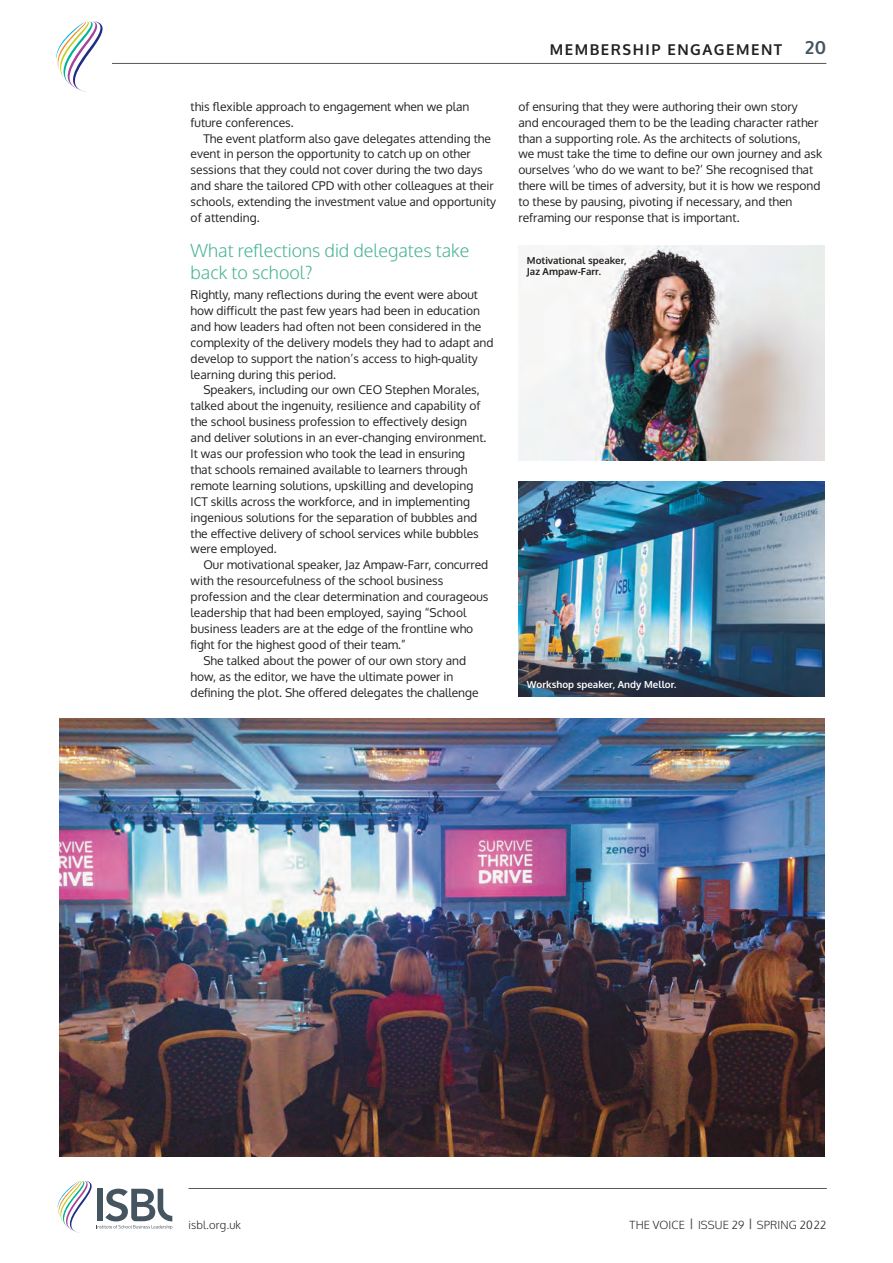
<style>
.page{position:relative;width:893px;height:1263px;background:#fff}
.page>*{position:absolute;margin:0;border:0;box-sizing:border-box;transform-origin:0 0}
.SUB_HEAD{font:300 18px/22px "Oxygen";color:#4ab396}
.t1{font:700 18px "Oxygen";color:#45555f}
.t2{font:700 15px "Oxygen";letter-spacing:.1em;color:#231f20}
.BODY_COPY_INDENT{font:12px/15.9px "Oxygen";color:#231f20}
.BODY_COPY{font:12px/15.9px "Oxygen";color:#231f20}
.t3{font:300 11.25px "Oxygen";letter-spacing:.01em;color:#231f20}
.CONTRIBUTOR{font:700 9.75px/11.9px "Oxygen";color:#231f20}
.CONTRIBUTOR-2{font:700 9.75px "Oxygen";color:#fff}
.s1{font-weight:700;color:#57585a}
</style>
<div class="page">
<img style="left:60px;top:718px;width:765px;height:439px">
<img style="left:518px;top:482px;width:307px;height:215px">
<img style="left:518px;top:245px;width:307px;height:216px">
<hr style="left:112px;top:63px;width:714px;height:1px;background:#57585a">
<hr style="left:188px;top:1188px;width:639px;height:1px;background:#57585a">
<svg style="left:58px;top:1181px;width:114px;height:52px"></svg>
<svg style="left:56px;top:21px;width:47px;height:71px"></svg>
<p class="BODY_COPY_INDENT" style="left:191px;top:98px;width:280px">this flexible approach to engagement when we plan future conferences.</p>
<p class="BODY_COPY_INDENT" style="left:191px;top:130px;width:307px;text-indent:13px">The event platform also gave delegates attending the event in person the opportunity to catch up on other sessions that they could not cover during the two days and share the tailored CPD with other colleagues at their schools, extending the investment value and opportunity of attending.</p>
<p class="SUB_HEAD" style="left:191px;top:240px;width:280px">What reflections did delegates take back to school?</p>
<p class="BODY_COPY" style="left:191px;top:287px;width:304px">Rightly, many reflections during the event were about how difficult the past few years had been in education and how leaders had often not been considered in the complexity of the delivery models they had to adapt and develop to support the nation’s access to high-quality learning during this period.</p>
<p class="BODY_COPY_INDENT" style="left:191px;top:382px;width:297px;text-indent:13px">Speakers, including our own CEO Stephen Morales, talked about the ingenuity, resilience and capability of the school business profession to effectively design and deliver solutions in an ever-changing environment.<br>It was our profession who took the lead in ensuring that schools remained available to learners through remote learning solutions, upskilling and developing ICT skills across the workforce, and in implementing ingenious solutions for the separation of bubbles and the effective delivery of school services while bubbles were employed.</p>
<p class="BODY_COPY_INDENT" style="left:191px;top:557px;width:299px;text-indent:13px">Our motivational speaker, Jaz Ampaw-Farr, concurred with the resourcefulness of the school business profession and the clear determination and courageous leadership that had been employed, saying “School business leaders are at the edge of the frontline who fight for the highest good of their team.”</p>
<p class="BODY_COPY_INDENT" style="left:191px;top:652px;width:290px;text-indent:13px">She talked about the power of our own story and how, as the editor, we have the ultimate power in defining the plot. She offered delegates the challenge</p>
<p class="t2" style="left:550px;top:40px;width:234px">MEMBERSHIP ENGAGEMENT</p>
<h1 class="t1" style="left:805px;top:36px;width:23px">20</h1>
<p class="BODY_COPY_INDENT" style="left:518px;top:98px;width:305px">of ensuring that they were authoring their own story<br>and encouraged them to be the leading character rather than a supporting role. As the architects of solutions,<br>we must take the time to define our own journey and ask ourselves ‘who do we want to be?’ She recognised that there will be times of adversity, but it is how we respond to these by pausing, pivoting if necessary, and then reframing our response that is important.</p>
<p class="CONTRIBUTOR" style="left:527px;top:254px;width:101px">Motivational speaker,<br>Jaz Ampaw-Farr.</p>
<p class="CONTRIBUTOR-2" style="left:527px;top:679px;width:151px">Workshop speaker, Andy Mellor.</p>
<p class="t3" style="left:188px;top:1217px;width:54px">isbl.org.uk</p>
<p class="t3" style="left:630px;top:1217px;width:198px">THE VOICE <span class="s1">|</span> ISSUE 29 <span class="s1">|</span> SPRING 2022</p>
</div>
